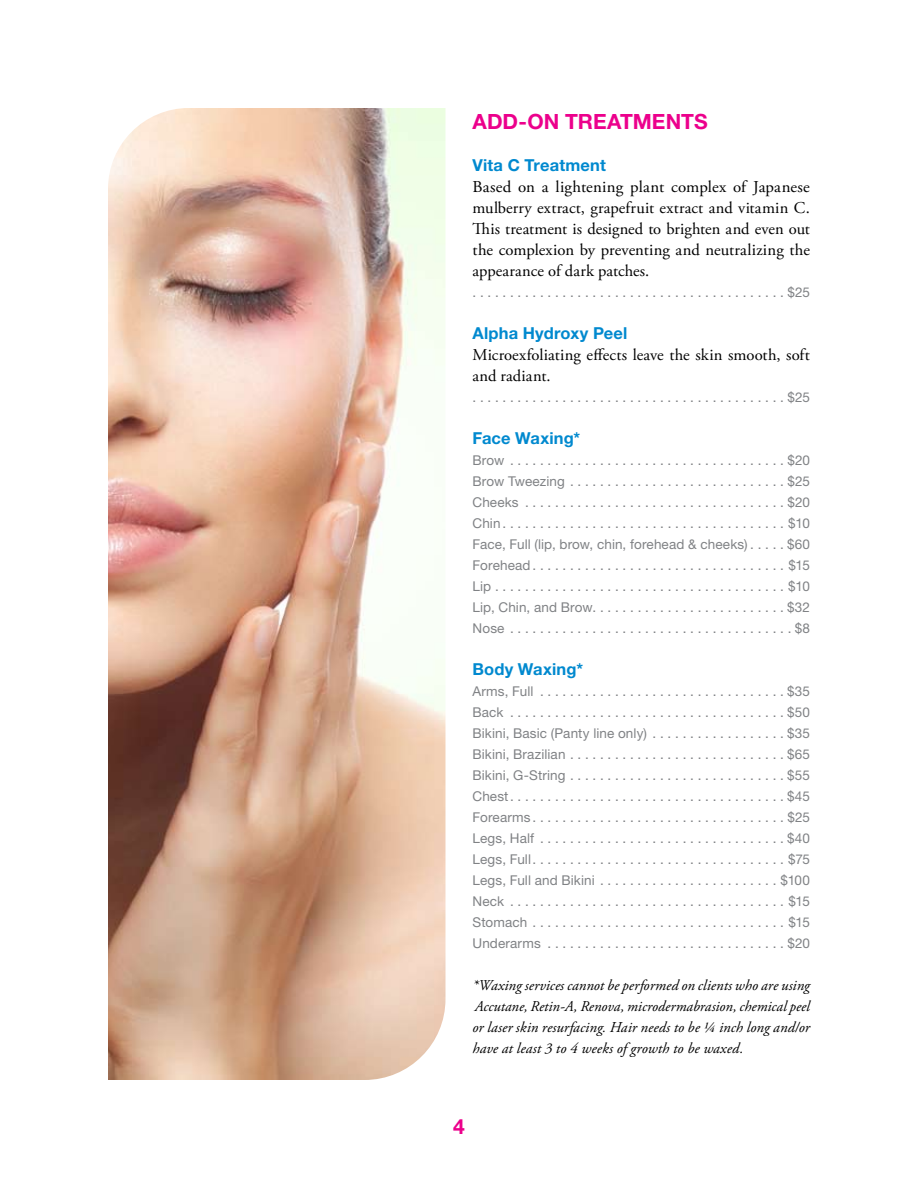
<style>
.page{position:relative;width:918px;height:1188px;background:#fff}
.page>*{position:absolute;margin:0;border:0;box-sizing:border-box;transform-origin:0 0}
.t1{font:700 21px "Helvetica Neue";color:#ec008c}
.t2{font:16.5px/21px "Adobe Garamond Pro";letter-spacing:.005em;color:#000;text-align:justify}
.t3{font:700 16.5px "Helvetica Neue";letter-spacing:.01em;color:#0089cf}
.t4{font:italic 15px/21px "Adobe Garamond Pro";letter-spacing:.01em;color:#000;text-align:justify}
.t5{font:13.5px/21px "Helvetica Neue";letter-spacing:.01em;color:#808285;text-align:justify}
</style>
<div class="page">
<img style="left:108px;top:108px;width:338px;height:972px">
<h1 class="t1" style="left:472px;top:109px;width:237px">ADD-ON TREATMENTS</h1>
<p class="t3" style="left:472px;top:155px;width:135px">Vita C Treatment</p>
<p class="t2" style="left:472px;top:177px;width:339px">Based on a lightening plant complex of Japanese mulberry extract, grapefruit extract and vitamin C.<br>This treatment is designed to brighten and even out the complexion by preventing and neutralizing the appearance of dark patches.</p>
<p class="t5" style="left:472px;top:281px;width:339px">..........................................$25</p>
<p class="t3" style="left:472px;top:323px;width:156px">Alpha Hydroxy Peel</p>
<p class="t2" style="left:472px;top:345px;width:339px">Microexfoliating effects leave the skin smooth, soft and radiant.</p>
<p class="t5" style="left:472px;top:386px;width:339px">..........................................$25</p>
<p class="t3" style="left:472px;top:428px;width:109px">Face Waxing*</p>
<p class="t5" style="left:472px;top:449px;width:339px">Brow .................................... $20<br>Brow Tweezing ............................ $25<br>Cheeks .................................. $20<br>Chin . . . . . . . . . . . . . . . . . . . . . . . . . . . . . . . . . . . . . . $10<br>Face, Full (lip, brow, chin, forehead &amp; cheeks) . . . . $60<br>Forehead . . . . . . . . . . . . . . . . . . . . . . . . . . . . . . . . . . $15<br>Lip .......................................$10<br>Lip, Chin, and Brow..........................$32<br>Nose ..................................... $8</p>
<p class="t3" style="left:472px;top:659px;width:112px">Body Waxing*</p>
<p class="t5" style="left:472px;top:680px;width:339px">Arms, Full ................................ $35<br>Back .................................... $50<br>Bikini, Basic (Panty line only) . . . . . . . . . . . . . . . . . $35<br>Bikini, Brazilian ............................ $65<br>Bikini, G-String ............................ $55<br>Chest . . . . . . . . . . . . . . . . . . . . . . . . . . . . . . . . . . . . $45<br>Forearms . . . . . . . . . . . . . . . . . . . . . . . . . . . . . . . . . $25<br>Legs, Half ................................ $40<br>Legs, Full . . . . . . . . . . . . . . . . . . . . . . . . . . . . . . . . . . $75<br>Legs, Full and Bikini ........................$100<br>Neck .....................................$15<br>Stomach ..................................$15<br>Underarms ............................... $20</p>
<p class="t4" style="left:472px;top:975px;width:339px">*Waxing services cannot be performed on clients who are using Accutane, Retin-A, Renova, microdermabrasion, chemical peel or laser skin resurfacing. Hair needs to be ¼ inch long and/or have at least 3 to 4 weeks of growth to be waxed.</p>
<h1 class="t1" style="left:453px;top:1114px;width:13px">4</h1>
</div>
